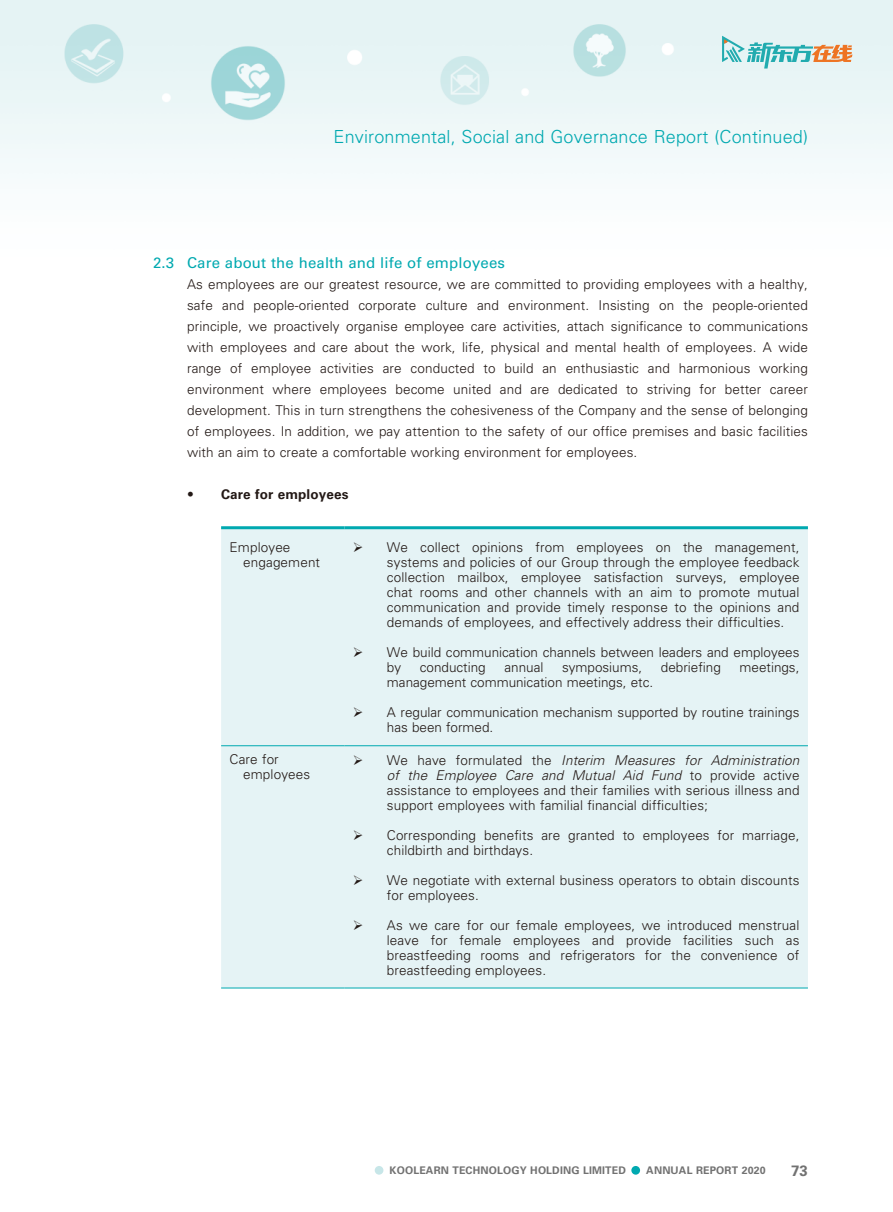
<style>
.page{position:relative;width:893px;height:1212px;background:#fff}
.page>*{position:absolute;margin:0;border:0;box-sizing:border-box;transform-origin:0 0}
.t1{font:300 18px "Univers";letter-spacing:.01em;color:#00a9b0}
.t2{font:15px "Univers";letter-spacing:.01em;color:#00a9b0}
.t3{font:700 15px "Univers";color:#727272}
.t4{font:300 13.5px/15px "Univers";letter-spacing:.01em;color:#231916}
.t5{font:700 13.5px "Univers";letter-spacing:.01em;color:#231916}
.t6{font:700 10.5px "Univers";letter-spacing:.015em;color:#727272}
.s1{font-weight:300}
.s2{font-style:italic}
</style>
<div class="page">
<img style="left:1px;top:0;width:892px;height:174px">
<svg style="left:722px;top:36px;width:130px;height:32px;background:#bbd6cf"></svg>
<div style="left:631px;top:1166px;width:9px;height:8px;background:#00a9b0;border-radius:50%"></div>
<div style="left:375px;top:1166px;width:8px;height:8px;background:#c7e6e8;border-radius:50%"></div>
<div style="left:221px;top:529px;width:587px;height:458px;background:#e5f3f5"></div>
<hr style="left:221px;top:526px;width:123px;height:3px;background:#00a9b0">
<hr style="left:344px;top:526px;width:464px;height:3px;background:#00a9b0">
<hr style="left:221px;top:745px;width:123px;height:1px;background:#00a9b0">
<hr style="left:221px;top:987px;width:123px;height:1px;background:#00a9b0">
<hr style="left:344px;top:745px;width:464px;height:1px;background:#00a9b0">
<hr style="left:344px;top:987px;width:464px;height:1px;background:#00a9b0">
<h1 class="t1" style="left:334px;top:126px;width:476px">Environmental, Social and Governance Report (Continued)</h1>
<p class="t2" style="left:153px;top:254px;width:353px">2.3 Care about the health and life of employees</p>
<p class="t4" style="left:187px;top:274px;width:622px;line-height:21px;text-align:justify">As employees are our greatest resource, we are committed to providing employees with a healthy, safe and people-oriented corporate culture and environment. Insisting on the people-oriented principle, we proactively organise employee care activities, attach significance to communications with employees and care about the work, life, physical and mental health of employees. A wide range of employee activities are conducted to build an enthusiastic and harmonious working environment where employees become united and are dedicated to striving for better career development. This in turn strengthens the cohesiveness of the Company and the sense of belonging of employees. In addition, we pay attention to the safety of our office premises and basic facilities with an aim to create a comfortable working environment for employees.</p>
<p class="t5" style="left:187px;top:486px;width:163px"><span class="s1">•</span> Care for employees</p>
<p class="t4" style="left:243px;top:540px;width:78px;text-indent:-14px">Employee engagement</p>
<p class="t4" style="left:387px;top:540px;width:414px;text-align:justify;text-indent:-34px">➢ We collect opinions from employees on the management, systems and policies of our Group through the employee feedback collection mailbox, employee satisfaction surveys, employee chat rooms and other channels with an aim to promote mutual communication and provide timely response to the opinions and demands of employees, and effectively address their difficulties.</p>
<p class="t4" style="left:387px;top:645px;width:414px;text-indent:-34px">➢ We build communication channels between leaders and employees by</p>
<p class="t4" style="left:420px;top:660px;width:67px">conducting</p>
<p class="t4" style="left:504px;top:660px;width:40px">annual</p>
<p class="t4" style="left:562px;top:660px;width:82px">symposiums,</p>
<p class="t4" style="left:661px;top:660px;width:61px">debriefing</p>
<p class="t4" style="left:739px;top:660px;width:61px">meetings,</p>
<p class="t4" style="left:387px;top:675px;width:268px">management communication meetings, etc.</p>
<p class="t4" style="left:387px;top:705px;width:414px;text-indent:-34px">➢ A regular communication mechanism supported by routine trainings has been formed.</p>
<p class="t4" style="left:243px;top:752px;width:69px;text-indent:-14px">Care for employees</p>
<p class="t4" style="left:387px;top:752px;width:414px;text-align:justify;text-indent:-34px">➢ We have formulated the <span class="s2">Interim Measures for Administration of the Employee Care and Mutual Aid Fund</span> to provide active assistance to employees and their families with serious illness and support employees with familial financial difficulties;</p>
<p class="t4" style="left:387px;top:827px;width:414px;text-indent:-34px">➢ Corresponding benefits are granted to employees for marriage, childbirth and birthdays.</p>
<p class="t4" style="left:387px;top:872px;width:414px;text-indent:-34px">➢ We negotiate with external business operators to obtain discounts for employees.</p>
<p class="t4" style="left:387px;top:917px;width:414px;text-align:justify;text-indent:-34px">➢ As we care for our female employees, we introduced menstrual leave for female employees and provide facilities such as breastfeeding rooms and refrigerators for the convenience of breastfeeding employees.</p>
<p class="t6" style="left:390px;top:1164px;width:238px">KOOLEARN TECHNOLOGY HOLDING LIMITED</p>
<p class="t6" style="left:646px;top:1164px;width:121px">ANNUAL REPORT 2020</p>
<p class="t3" style="left:791px;top:1162px;width:18px">73</p>
</div>
